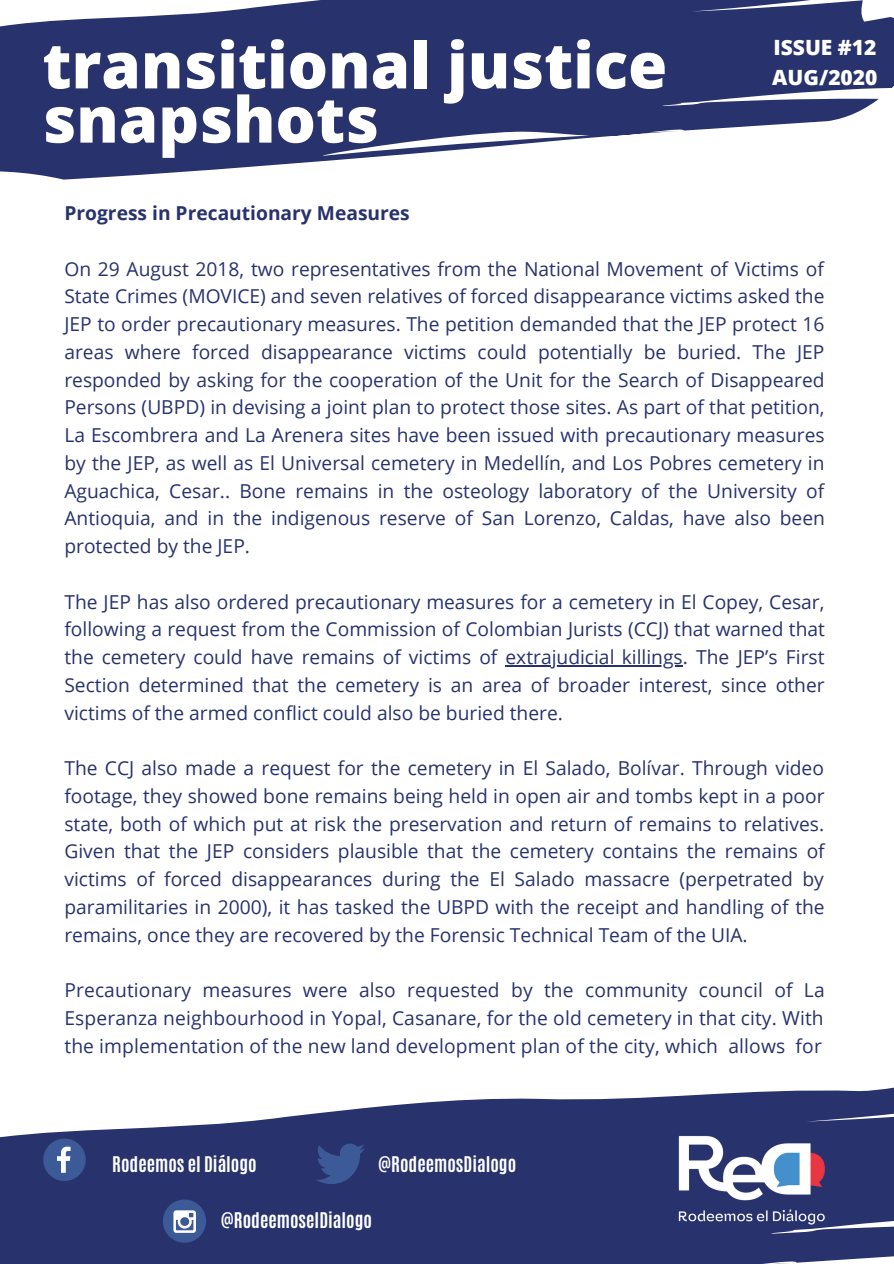
<style>
.page{position:relative;width:894px;height:1264px;background:#fff}
.page>*{position:absolute;margin:0;border:0;box-sizing:border-box;transform-origin:0 0}
.t1{font:800 63.45px/54.2px "Open Sans";color:#fff}
.t2{font:800 21px/29.2px "Open Sans";color:#fff}
.t3{font:19.2px/27.8px "Open Sans";color:#28326c;text-align:justify}
.t4{font:700 19.2px "Open Sans";color:#28326c}
.t5{font:700 18px "Antonio";color:#fff}
</style>
<div class="page">
<svg style="left:0;top:0;width:893px;height:180px;fill:#28326c"></svg>
<hr style="left:505px;top:665px;width:177px;height:1px;background:#28326c">
<svg style="left:0;top:1087px;width:893px;height:176px;fill:#28326c"></svg>
<svg style="left:43px;top:1138px;width:43px;height:42px;background:#4b6198"></svg>
<svg style="left:315px;top:1143px;width:50px;height:41px;background:#344985"></svg>
<div style="left:163px;top:1199px;width:43px;height:43px;background:#3d5a98;border-radius:50%"></div>
<svg style="left:173px;top:1210px;width:23px;height:22px"></svg>
<img style="left:644px;top:1093px;width:214px;height:162px">
<svg style="left:455px;top:1124px;width:10px;height:10px"></svg>
<svg style="left:475px;top:1124px;width:9px;height:10px"></svg>
<svg style="left:494px;top:1124px;width:9px;height:10px"></svg>
<svg style="left:513px;top:1124px;width:10px;height:10px"></svg>
<svg style="left:532px;top:1124px;width:10px;height:10px"></svg>
<svg style="left:551px;top:1124px;width:10px;height:10px"></svg>
<svg style="left:571px;top:1124px;width:9px;height:10px"></svg>
<svg style="left:590px;top:1124px;width:9px;height:10px"></svg>
<svg style="left:609px;top:1124px;width:10px;height:10px"></svg>
<svg style="left:628px;top:1124px;width:10px;height:10px"></svg>
<svg style="left:647px;top:1124px;width:10px;height:10px"></svg>
<svg style="left:667px;top:1124px;width:9px;height:10px"></svg>
<svg style="left:686px;top:1124px;width:9px;height:10px"></svg>
<svg style="left:705px;top:1124px;width:10px;height:10px"></svg>
<svg style="left:724px;top:1124px;width:10px;height:10px"></svg>
<svg style="left:743px;top:1124px;width:10px;height:10px"></svg>
<svg style="left:763px;top:1124px;width:9px;height:10px"></svg>
<svg style="left:782px;top:1124px;width:9px;height:10px"></svg>
<svg style="left:801px;top:1124px;width:10px;height:10px"></svg>
<svg style="left:820px;top:1124px;width:10px;height:10px"></svg>
<svg style="left:839px;top:1124px;width:10px;height:10px"></svg>
<h1 class="t1" style="left:42px;top:37px;width:626px">transitional justice snapshots</h1>
<p class="t2" style="left:772px;top:33px;width:107px">ISSUE #12<br>AUG/2020</p>
<p class="t4" style="left:64px;top:200px;width:347px">Progress in Precautionary Measures</p>
<p class="t3" style="left:64px;top:254px;width:761px">On 29 August 2018, two representatives from the National Movement of Victims of State Crimes (MOVICE) and seven relatives of forced disappearance victims asked the JEP to order precautionary measures. The petition demanded that the JEP protect 16 areas where forced disappearance victims could potentially be buried. The JEP responded by asking for the cooperation of the Unit for the Search of Disappeared Persons (UBPD) in devising a joint plan to protect those sites. As part of that petition, La Escombrera and La Arenera sites have been issued with precautionary measures by the JEP, as well as El Universal cemetery in Medellín, and Los Pobres cemetery in Aguachica, Cesar.. Bone remains in the osteology laboratory of the University of Antioquia, and in the indigenous reserve of San Lorenzo, Caldas, have also been protected by the JEP.</p>
<p class="t3" style="left:64px;top:587px;width:761px">The JEP has also ordered precautionary measures for a cemetery in El Copey, Cesar, following a request from the Commission of Colombian Jurists (CCJ) that warned that the cemetery could have remains of victims of extrajudicial killings. The JEP’s First Section determined that the cemetery is an area of broader interest, since other victims of the armed conflict could also be buried there.</p>
<p class="t3" style="left:64px;top:753px;width:761px">The CCJ also made a request for the cemetery in El Salado, Bolívar. Through video footage, they showed bone remains being held in open air and tombs kept in a poor state, both of which put at risk the preservation and return of remains to relatives.<br>Given that the JEP considers plausible that the cemetery contains the remains of victims of forced disappearances during the El Salado massacre (perpetrated by paramilitaries in 2000), it has tasked the UBPD with the receipt and handling of the remains, once they are recovered by the Forensic Technical Team of the UIA.</p>
<p class="t3" style="left:64px;top:975px;width:761px">Precautionary measures were also requested by the community council of La Esperanza neighbourhood in Yopal, Casanare, for the old cemetery in that city. With the implementation of the new land development plan of the city, which allows for</p>
<p class="t5" style="left:112px;top:1151px;width:146px">Rodeemos el Diálogo</p>
<p class="t5" style="left:378px;top:1151px;width:140px">@RodeemosDialogo</p>
<p class="t5" style="left:221px;top:1207px;width:153px">@RodeemoselDialogo</p>
</div>
